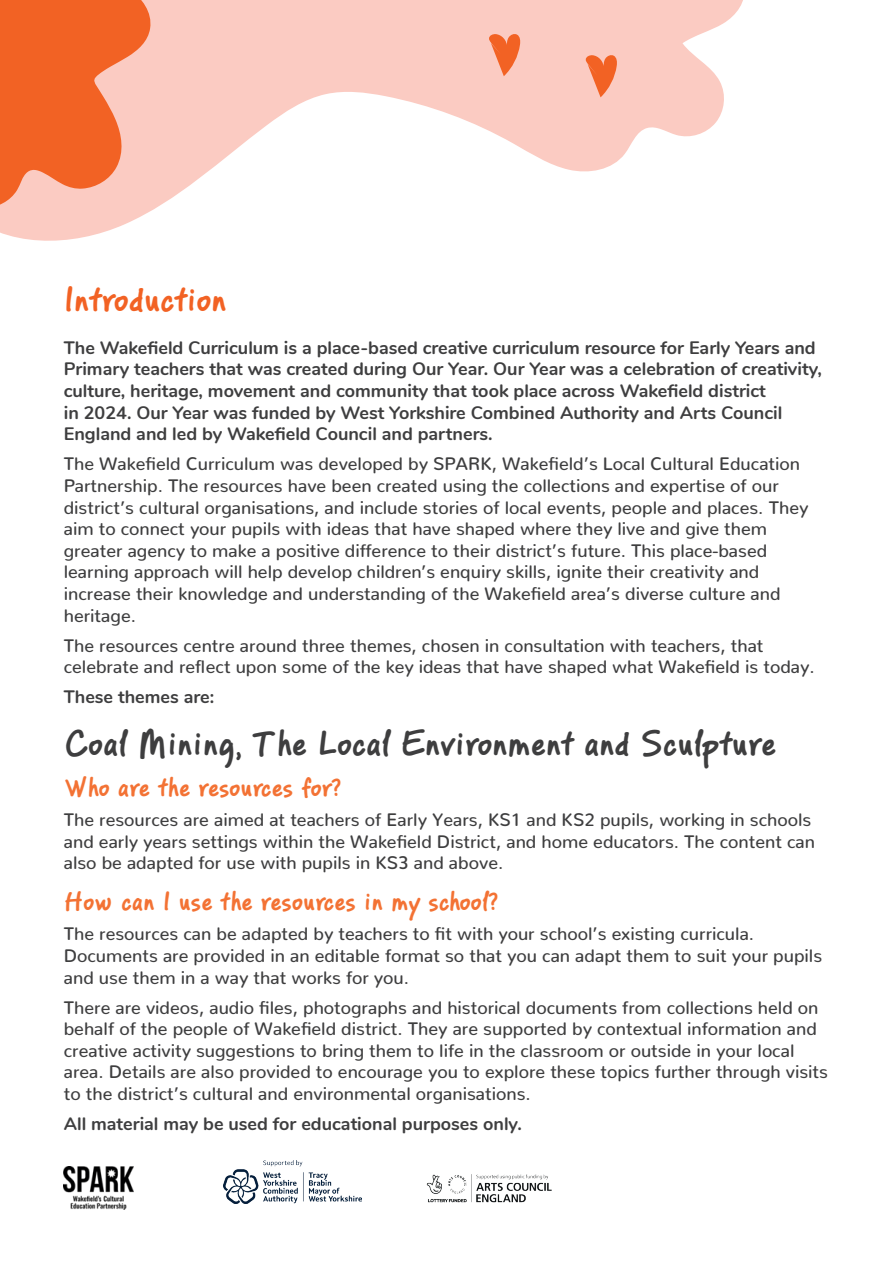
<style>
.page{position:relative;width:893px;height:1263px;background:#fff}
.page>*{position:absolute;margin:0;border:0;box-sizing:border-box;transform-origin:0 0}
.t1{font:700 36px "PF Reminder";color:#3e3e3f}
.t2{font:700 36px "PF Reminder";color:#f26224}
.t3{font:700 27px "PF Reminder";color:#f37234}
.t4{font:500 18px/21.6px "Nunito";color:#3e3e3f}
.t5{font:700 18px/21.6px "Nunito";color:#3e3e3f}
</style>
<div class="page">
<svg style="left:0;top:0;width:743px;height:241px;fill:#fbcbc2"></svg>
<svg style="left:0;top:0;width:153px;height:209px;background:#f48153"></svg>
<img style="left:223px;top:1161px;width:138px;height:43px">
<img style="left:426px;top:1174px;width:126px;height:29px">
<img style="left:64px;top:1166px;width:70px;height:43px">
<svg style="left:586px;top:54px;width:31px;height:43px"></svg>
<svg style="left:489px;top:33px;width:31px;height:43px"></svg>
<h1 class="t2" style="left:64px;top:277px;width:164px">Introduction</h1>
<p class="t5" style="left:64px;top:336px;width:760px">The Wakefield Curriculum is a place-based creative curriculum resource for Early Years and Primary teachers that was created during Our Year. Our Year was a celebration of creativity, culture, heritage, movement and community that took place across Wakefield district<br>in 2024. Our Year was funded by West Yorkshire Combined Authority and Arts Council England and led by Wakefield Council and partners.</p>
<p class="t4" style="left:64px;top:451px;width:746px">The Wakefield Curriculum was developed by SPARK, Wakefield’s Local Cultural Education Partnership. The resources have been created using the collections and expertise of our district’s cultural organisations, and include stories of local events, people and places. They aim to connect your pupils with ideas that have shaped where they live and give them greater agency to make a positive difference to their district’s future. This place-based learning approach will help develop children’s enquiry skills, ignite their creativity and increase their knowledge and understanding of the Wakefield area’s diverse culture and heritage.</p>
<p class="t4" style="left:64px;top:632px;width:752px">The resources centre around three themes, chosen in consultation with teachers, that celebrate and reflect upon some of the key ideas that have shaped what Wakefield is today.</p>
<p class="t5" style="left:64px;top:685px;width:152px">These themes are:</p>
<h1 class="t1" style="left:64px;top:721px;width:714px">Coal Mining, The Local Environment and Sculpture</h1>
<h2 class="t3" style="left:64px;top:770px;width:279px">Who are the resources for?</h2>
<p class="t4" style="left:64px;top:807px;width:753px">The resources are aimed at teachers of Early Years, KS1 and KS2 pupils, working in schools and early years settings within the Wakefield District, and home educators. The content can also be adapted for use with pupils in KS3 and above.</p>
<h2 class="t3" style="left:64px;top:885px;width:436px">How can I use the resources in my school?</h2>
<p class="t4" style="left:64px;top:921px;width:760px">The resources can be adapted by teachers to fit with your school’s existing curricula.<br>Documents are provided in an editable format so that you can adapt them to suit your pupils and use them in a way that works for you.</p>
<p class="t4" style="left:64px;top:994px;width:766px">There are videos, audio files, photographs and historical documents from collections held on behalf of the people of Wakefield district. They are supported by contextual information and creative activity suggestions to bring them to life in the classroom or outside in your local area. Details are also provided to encourage you to explore these topics further through visits to the district’s cultural and environmental organisations.</p>
<p class="t5" style="left:64px;top:1112px;width:460px">All material may be used for educational purposes only.</p>
</div>
